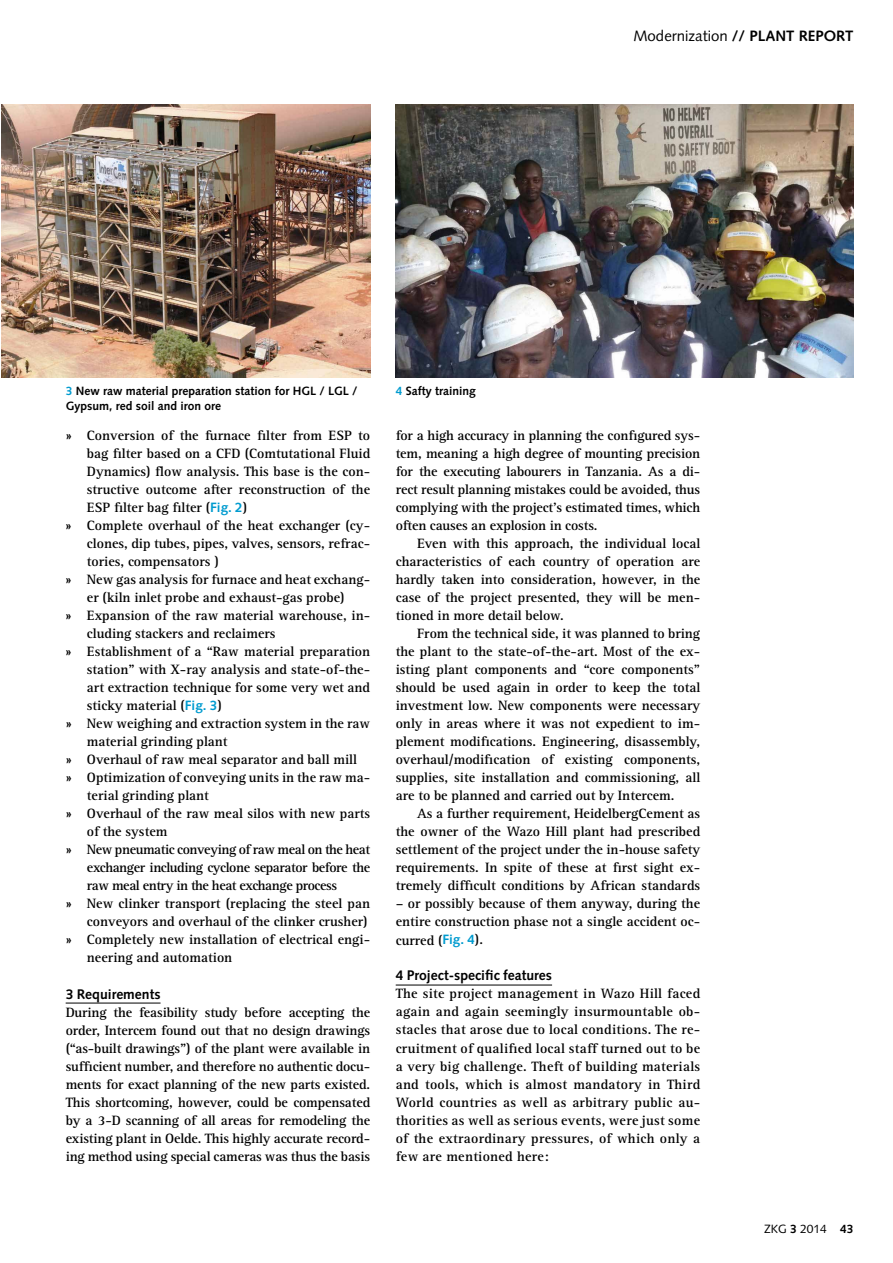
<style>
.page{position:relative;width:893px;height:1263px;background:#fff}
.page>*{position:absolute;margin:0;border:0;box-sizing:border-box;transform-origin:0 0}
.t1{font:15px "Syntax LT Std";color:#000}
.t2{font:700 13.95px/18px "Rotis Serif Std";color:#000;text-align:justify}
.t3{font:700 13.95px "Rotis Serif Std";letter-spacing:-.03em;color:#000}
.t4{font:700 13.95px "Syntax LT Std";color:#000}
.t5{font:700 12px "Syntax LT Std";color:#000}
.t6{font:12px "Syntax LT Std";color:#000}
.s1{color:#009bcf}
.s2{font-weight:700}
.s3{font-family:"Syntax LT Std";font-size:13.5px;color:#009bcf}
</style>
<div class="page">
<hr style="left:66px;top:1003px;width:95px;height:1px;background:#000">
<hr style="left:396px;top:985px;width:156px;height:1px;background:#000">
<img style="left:396px;top:104px;width:457px;height:273px">
<img style="left:2px;top:104px;width:368px;height:273px">
<p class="t5" style="left:66px;top:384px;width:293px"><span class="s1">3</span> New raw material preparation station for HGL / LGL /</p>
<p class="t5" style="left:396px;top:384px;width:82px"><span class="s1">4</span> Safty training</p>
<p class="t5" style="left:66px;top:398px;width:157px">Gypsum, red soil and iron ore</p>
<p class="t1" style="left:633px;top:27px;width:222px">Modernization <span class="s2">// PLANT REPORT</span></p>
<p class="t2" style="left:66px;top:426px;width:306px">» Conversion of the furnace filter from ESP to</p>
<p class="t2" style="left:87px;top:444px;width:285px">bag filter based on a CFD (Comtutational Fluid</p>
<p class="t2" style="left:87px;top:462px;width:285px">Dynamics) flow analysis. This base is the con-</p>
<p class="t2" style="left:87px;top:480px;width:285px">structive outcome after reconstruction of the</p>
<p class="t2" style="left:87px;top:498px;width:162px">ESP filter bag filter (<span class="s3">Fig. 2</span>)</p>
<p class="t2" style="left:66px;top:516px;width:306px">» Complete overhaul of the heat exchanger (cy-</p>
<p class="t2" style="left:87px;top:534px;width:285px">clones, dip tubes, pipes, valves, sensors, refrac-</p>
<p class="t2" style="left:87px;top:552px;width:133px">tories, compensators )</p>
<p class="t2" style="left:66px;top:570px;width:306px">» New gas analysis for furnace and heat exchang-</p>
<p class="t2" style="left:87px;top:588px;width:259px">er (kiln inlet probe and exhaust-gas probe)</p>
<p class="t2" style="left:66px;top:606px;width:306px">» Expansion of the raw material warehouse, in-</p>
<p class="t2" style="left:87px;top:624px;width:190px">cluding stackers and reclaimers</p>
<p class="t2" style="left:66px;top:642px;width:306px">» Establishment of a “Raw material preparation</p>
<p class="t2" style="left:87px;top:661px;width:285px">station” with X-ray analysis and state-of-the-</p>
<p class="t2" style="left:87px;top:679px;width:285px">art extraction technique for some very wet and</p>
<p class="t2" style="left:87px;top:697px;width:136px">sticky material (<span class="s3">Fig. 3</span>)</p>
<p class="t2" style="left:66px;top:715px;width:306px">» New weighing and extraction system in the raw</p>
<p class="t2" style="left:87px;top:733px;width:142px">material grinding plant</p>
<p class="t2" style="left:66px;top:751px;width:293px">» Overhaul of raw meal separator and ball mill</p>
<p class="t2" style="left:66px;top:769px;width:306px">» Optimization of conveying units in the raw ma-</p>
<p class="t2" style="left:87px;top:787px;width:124px">terial grinding plant</p>
<p class="t2" style="left:66px;top:805px;width:306px">» Overhaul of the raw meal silos with new parts</p>
<p class="t2" style="left:87px;top:823px;width:82px">of the system</p>
<p class="t3" style="left:66px;top:841px;width:306px">» New pneumatic conveying of raw meal on the heat</p>
<p class="t3" style="left:87px;top:859px;width:285px">exchanger including cyclone separator before the</p>
<p class="t3" style="left:87px;top:877px;width:252px">raw meal entry in the heat exchange process</p>
<p class="t2" style="left:66px;top:895px;width:306px">» New clinker transport (replacing the steel pan</p>
<p class="t2" style="left:87px;top:913px;width:282px">conveyors and overhaul of the clinker crusher)</p>
<p class="t2" style="left:66px;top:931px;width:306px">» Completely new installation of electrical engi-</p>
<p class="t2" style="left:87px;top:949px;width:147px">neering and automation</p>
<p class="t4" style="left:66px;top:986px;width:96px">3 Requirements</p>
<p class="t2" style="left:66px;top:1003px;width:306px">During the feasibility study before accepting the order, Intercem found out that no design drawings (“as-built drawings”) of the plant were available in sufficient number, and therefore no authentic docu&shy;ments for exact planning of the new parts existed.<br>This shortcoming, however, could be compensated by a 3-D scanning of all areas for remodeling the existing plant in Oelde. This highly accurate record&shy;ing method using special cameras was thus the basis</p>
<p class="t2" style="left:396px;top:426px;width:306px">for a high accuracy in planning the configured sys&shy;tem, meaning a high degree of mounting precision for the executing labourers in Tanzania. As a di&shy;rect result planning mistakes could be avoided, thus complying with the project’s estimated times, which often causes an explosion in costs.</p>
<p class="t2" style="left:396px;top:534px;width:306px;text-indent:21px">Even with this approach, the individual local characteristics of each country of operation are hardly taken into consideration, however, in the case of the project presented, they will be men&shy;tioned in more detail below.</p>
<p class="t2" style="left:396px;top:624px;width:306px;text-indent:21px">From the technical side, it was planned to bring the plant to the state-of-the-art. Most of the ex&shy;isting plant components and “core components” should be used again in order to keep the total investment low. New components were necessary only in areas where it was not expedient to im&shy;plement modifications. Engineering, disassembly, overhaul/modification of existing components, supplies, site installation and commissioning, all are to be planned and carried out by Intercem.</p>
<p class="t2" style="left:396px;top:805px;width:306px;text-indent:21px">As a further requirement, HeidelbergCement as the owner of the Wazo Hill plant had prescribed settlement of the project under the in-house safety requirements. In spite of these at first sight ex&shy;tremely difficult conditions by African standards</p>
<p class="t2" style="left:396px;top:895px;width:306px">– or possibly because of them anyway, during the entire construction phase not a single accident oc&shy;curred (<span class="s3">Fig. 4</span>).</p>
<p class="t4" style="left:396px;top:967px;width:158px">4 Project-specific features</p>
<p class="t2" style="left:396px;top:985px;width:306px">The site project management in Wazo Hill faced again and again seemingly insurmountable ob&shy;stacles that arose due to local conditions. The re&shy;cruitment of qualified local staff turned out to be a very big challenge. Theft of building materials and tools, which is almost mandatory in Third World countries as well as arbitrary public au&shy;thorities as well as serious events, were just some of the extraordinary pressures, of which only a few are mentioned here:</p>
<p class="t6" style="left:764px;top:1221px;width:91px">ZKG <span class="s2">3</span> 2014 <span class="s2">43</span></p>
</div>
